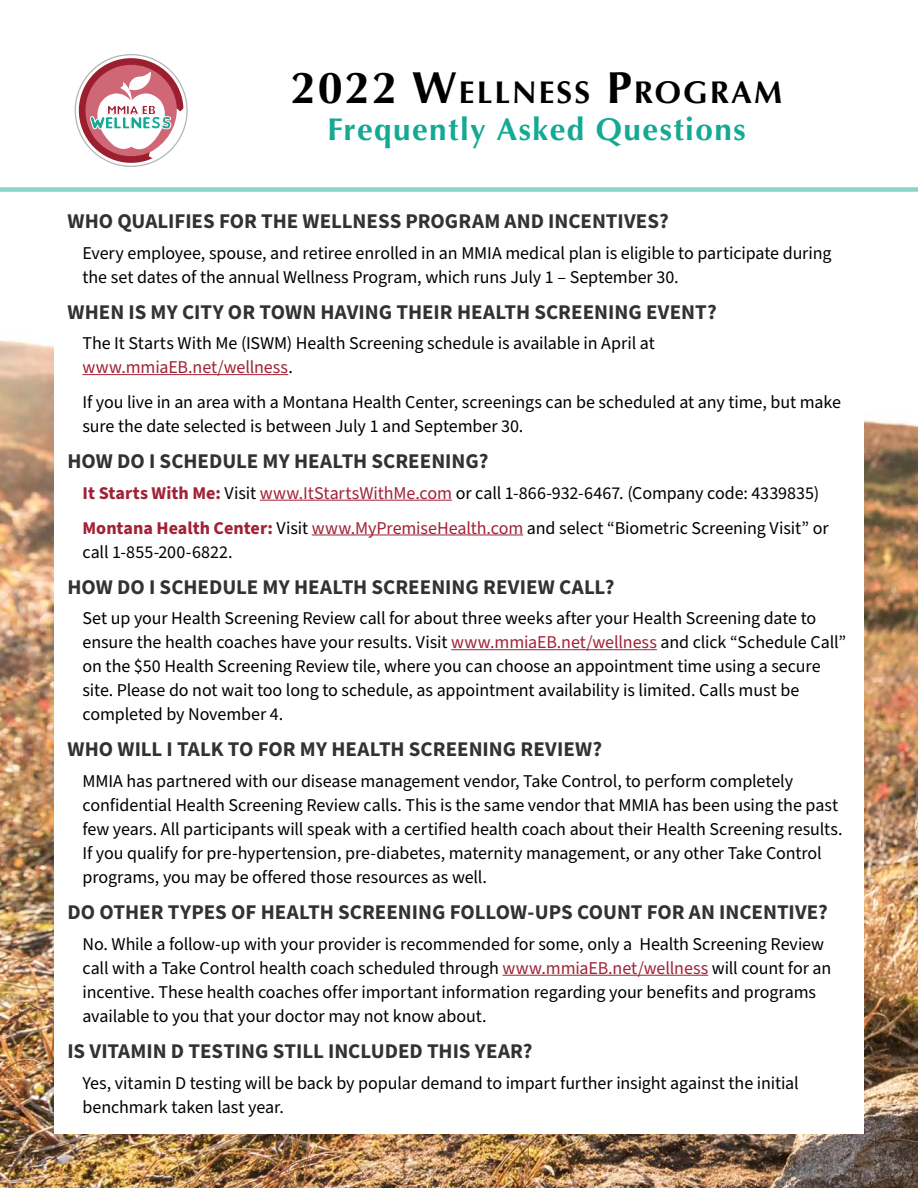
<style>
.page{position:relative;width:918px;height:1188px;background:#fff}
.page>*{position:absolute;margin:0;border:0;box-sizing:border-box;transform-origin:0 0}
.t1{font:700 31.5px/37.8px "Optima";letter-spacing:.045em;color:#15a994;text-align:center}
.t2{font:21px "Source Sans Variable";color:#323232}
.t3{font:18.3px "Insaniburger";letter-spacing:.01em;color:#15a994}
.t4{font:18px/24px "Source Sans Pro";letter-spacing:-.005em;color:#000}
.t5{font:13.8px "Insaniburger";color:#a12236}
.s1{font-size:45px;color:#000}
.s2{color:#000}
.s3{color:#a12236}
.s4{font-weight:700;color:#a12236}
</style>
<div class="page">
<img style="left:0;top:340px;width:918px;height:848px">
<div style="left:54px;top:212px;width:810px;height:922px;background:#fff"></div>
<hr style="left:82px;top:374px;width:206px;height:1px;background:#a12236">
<hr style="left:260px;top:500px;width:192px;height:1px;background:#a12236">
<hr style="left:312px;top:535px;width:211px;height:1px;background:#a12236">
<hr style="left:451px;top:649px;width:206px;height:1px;background:#a12236">
<hr style="left:503px;top:975px;width:205px;height:1px;background:#a12236">
<svg style="left:74px;top:54px;width:114px;height:113px"></svg>
<div style="left:0;top:187px;width:918px;height:5px;background:#8ad4c9"></div>
<p class="t5" style="left:107px;top:102px;width:50px">MMIA EB</p>
<p class="t3" style="left:90px;top:112px;width:83px">WELLNESS</p>
<h1 class="t1" style="left:291px;top:73px;width:493px"><span class="s1">2022 W</span><span class="s2">ELLNESS</span> <span class="s1">P</span><span class="s2">ROGRAM<br></span>Frequently Asked Questions</h1>
<p class="t2" style="left:68px;top:208px;width:603px">WHO QUALIFIES FOR THE WELLNESS PROGRAM AND INCENTIVES?</p>
<p class="t4" style="left:82px;top:241px;width:751px">Every employee, spouse, and retiree enrolled in an MMIA medical plan is eligible to participate during the set dates of the annual Wellness Program, which runs July 1 – September 30.</p>
<p class="t2" style="left:68px;top:299px;width:651px">WHEN IS MY CITY OR TOWN HAVING THEIR HEALTH SCREENING EVENT?</p>
<p class="t4" style="left:82px;top:332px;width:574px">The It Starts With Me (ISWM) Health Screening schedule is available in April at <span class="s3">www.mmiaEB.net/wellness</span>.</p>
<p class="t4" style="left:82px;top:391px;width:760px">If you live in an area with a Montana Health Center, screenings can be scheduled at any time, but make sure the date selected is between July 1 and September 30.</p>
<p class="t2" style="left:68px;top:448px;width:422px">HOW DO I SCHEDULE MY HEALTH SCREENING?</p>
<p class="t4" style="left:82px;top:476px;width:748px;line-height:34.8px"><span class="s4">It Starts With Me:</span> Visit <span class="s3">www.ItStartsWithMe.com</span> or call 1-866-932-6467. (Company code: 4339835)<br><span class="s4">Montana Health Center:</span> Visit <span class="s3">www.MyPremiseHealth.com</span> and select “Biometric Screening Visit” or</p>
<p class="t4" style="left:82px;top:540px;width:152px">call 1-855-200-6822.</p>
<p class="t2" style="left:68px;top:574px;width:548px">HOW DO I SCHEDULE MY HEALTH SCREENING REVIEW CALL?</p>
<p class="t4" style="left:82px;top:607px;width:765px">Set up your Health Screening Review call for about three weeks after your Health Screening date to ensure the health coaches have your results. Visit <span class="s3">www.mmiaEB.net/wellness</span> and click “Schedule Call” on the $50 Health Screening Review tile, where you can choose an appointment time using a secure site. Please do not wait too long to schedule, as appointment availability is limited. Calls must be completed by November 4.</p>
<p class="t2" style="left:68px;top:737px;width:536px">WHO WILL I TALK TO FOR MY HEALTH SCREENING REVIEW?</p>
<p class="t4" style="left:82px;top:770px;width:762px">MMIA has partnered with our disease management vendor, Take Control, to perform completely confidential Health Screening Review calls. This is the same vendor that MMIA has been using the past few years. All participants will speak with a certified health coach about their Health Screening results.<br>If you qualify for pre-hypertension, pre-diabetes, maternity management, or any other Take Control programs, you may be offered those resources as well.</p>
<p class="t2" style="left:68px;top:899px;width:762px">DO OTHER TYPES OF HEALTH SCREENING FOLLOW-UPS COUNT FOR AN INCENTIVE?</p>
<p class="t4" style="left:82px;top:932px;width:750px">No. While a follow-up with your provider is recommended for some, only a Health Screening Review call with a Take Control health coach scheduled through <span class="s3">www.mmiaEB.net/wellness</span> will count for an incentive. These health coaches offer important information regarding your benefits and programs available to you that your doctor may not know about.</p>
<p class="t2" style="left:68px;top:1038px;width:466px">IS VITAMIN D TESTING STILL INCLUDED THIS YEAR?</p>
<p class="t4" style="left:82px;top:1071px;width:718px">Yes, vitamin D testing will be back by popular demand to impart further insight against the initial benchmark taken last year.</p>
</div>
